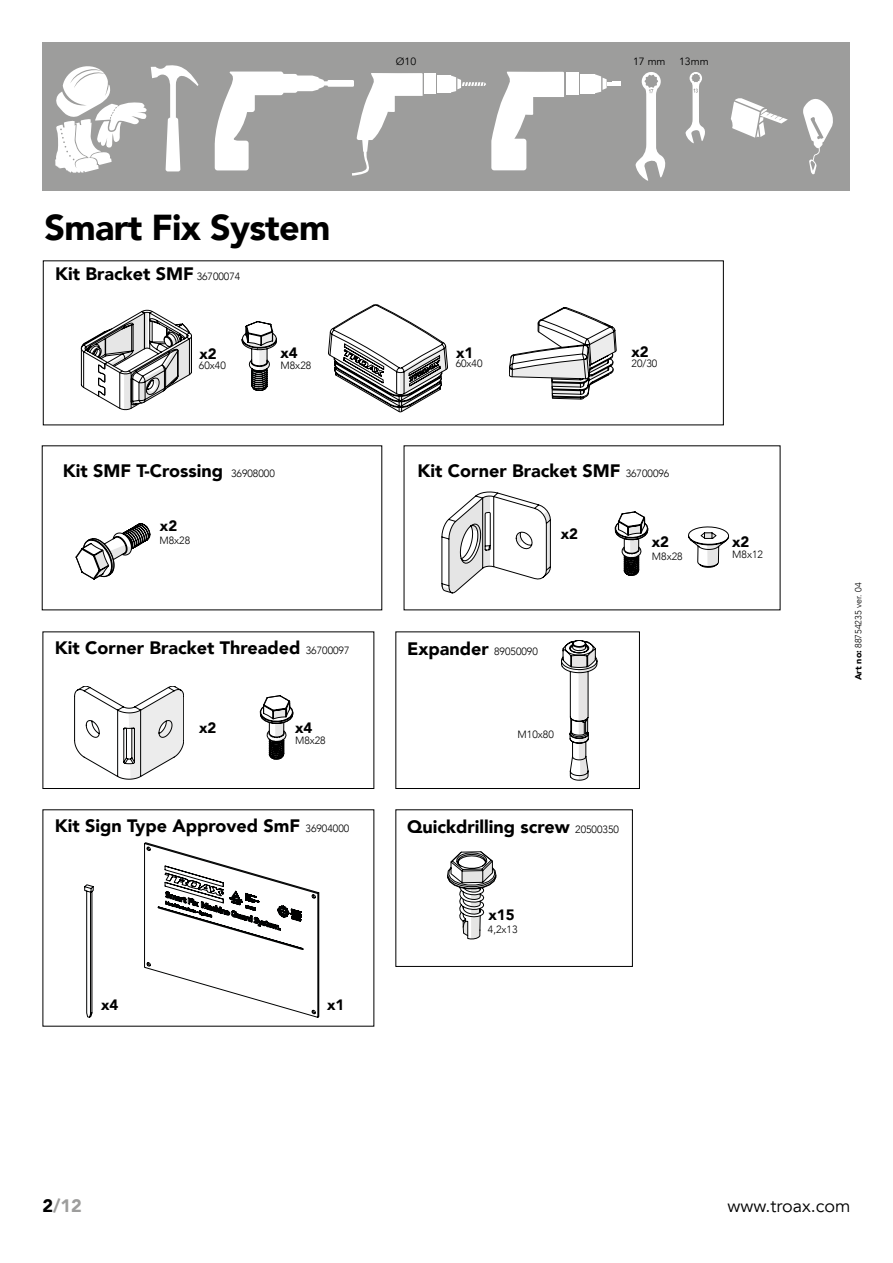
<style>
.page{position:relative;width:893px;height:1263px;background:#fff}
.page>*{position:absolute;margin:0;border:0;box-sizing:border-box;transform-origin:0 0}
.t1{font:900 36px "Avenir LT";letter-spacing:-.02em;color:#000}
.t2{font:900 18px "Avenir LT";color:#000}
.t3{font:18px "Avenir LT";color:#000}
.t4{font:900 18px "Avenir LT";color:#9d9d9c}
.t5{font:900 15px "Avenir LT";color:#000}
.t6{font:300 10.5px "Avenir LT";color:#000}
.t7{font:10.5px "Avenir LT";color:#000}
.t8{font:300 9px "Avenir LT";color:#000}
.s1{font-weight:300;font-size:10.5px}
.s2{font-weight:900}
.s3{color:#000}
</style>
<div class="page">
<div style="left:43px;top:631px;width:331px;height:158px;border:1px solid #000"></div>
<div style="left:395px;top:631px;width:245px;height:158px;border:1px solid #000"></div>
<div style="left:43px;top:43px;width:807px;height:148px;background:#9d9d9c"></div>
<svg style="left:731px;top:99px;width:57px;height:39px"></svg>
<svg style="left:55px;top:65px;width:144px;height:108px"></svg>
<svg style="left:636px;top:72px;width:29px;height:109px"></svg>
<svg style="left:686px;top:72px;width:19px;height:71px"></svg>
<svg style="left:803px;top:99px;width:30px;height:76px"></svg>
<div style="left:566px;top:73px;width:12px;height:22px;background:#fff"></div>
<div style="left:580px;top:74px;width:14px;height:19px;background:#fff"></div>
<div style="left:491px;top:139px;width:35px;height:31px;background:#fff;border-radius:3px"></div>
<svg style="left:594px;top:74px;width:27px;height:19px"></svg>
<svg style="left:509px;top:307px;width:107px;height:92px"></svg>
<svg style="left:688px;top:527px;width:41px;height:40px"></svg>
<svg style="left:242px;top:321px;width:35px;height:70px"></svg>
<svg style="left:328px;top:305px;width:120px;height:107px"></svg>
<svg style="left:442px;top:492px;width:109px;height:102px"></svg>
<svg style="left:81px;top:310px;width:111px;height:100px"></svg>
<svg style="left:76px;top:523px;width:74px;height:56px"></svg>
<svg style="left:561px;top:640px;width:36px;height:140px"></svg>
<svg style="left:74px;top:686px;width:110px;height:93px"></svg>
<svg style="left:615px;top:512px;width:33px;height:64px"></svg>
<svg style="left:260px;top:695px;width:33px;height:64px"></svg>
<svg style="left:215px;top:72px;width:208px;height:104px"></svg>
<div style="left:424px;top:74px;width:12px;height:20px;background:#fff"></div>
<div style="left:437px;top:75px;width:13px;height:18px;background:#fff"></div>
<svg style="left:450px;top:72px;width:114px;height:69px"></svg>
<div style="left:395px;top:809px;width:238px;height:158px;border:1px solid #000"></div>
<svg style="left:447px;top:851px;width:49px;height:88px"></svg>
<svg style="left:85px;top:885px;width:8px;height:132px"></svg>
<svg style="left:144px;top:842px;width:175px;height:175px"></svg>
<h1 class="t1" style="left:45px;top:206px;width:287px">Smart Fix System</h1>
<p class="t2" style="left:55px;top:263px;width:187px">Kit Bracket SMF <span class="s1">36700074</span></p>
<p class="t7" style="left:396px;top:56px;width:22px">Ø10</p>
<p class="t7" style="left:633px;top:55px;width:34px">17 mm</p>
<p class="t7" style="left:679px;top:55px;width:31px">13mm</p>
<p class="t5" style="left:280px;top:344px;width:19px">x4</p>
<p class="t5" style="left:456px;top:344px;width:19px">x1</p>
<p class="t5" style="left:632px;top:342px;width:19px">x2</p>
<p class="t5" style="left:199px;top:345px;width:19px">x2</p>
<p class="t6" style="left:632px;top:357px;width:27px">20/30</p>
<p class="t6" style="left:199px;top:359px;width:28px">60x40</p>
<p class="t6" style="left:280px;top:359px;width:32px">M8x28</p>
<p class="t6" style="left:456px;top:357px;width:28px">60x40</p>
<p class="t2" style="left:63px;top:460px;width:214px">Kit SMF T-Crossing <span class="s1">36908000</span></p>
<p class="t5" style="left:160px;top:517px;width:19px">x2</p>
<p class="t6" style="left:159px;top:534px;width:32px">M8x28</p>
<p class="t2" style="left:417px;top:460px;width:253px">Kit Corner Bracket SMF <span class="s1">36700096</span></p>
<p class="t5" style="left:561px;top:525px;width:19px">x2</p>
<p class="t5" style="left:652px;top:533px;width:19px">x2</p>
<p class="t5" style="left:732px;top:533px;width:19px">x2</p>
<p class="t6" style="left:652px;top:550px;width:32px">M8x28</p>
<p class="t6" style="left:732px;top:549px;width:32px">M8x12</p>
<p class="t2" style="left:55px;top:637px;width:296px">Kit Corner Bracket Threaded <span class="s1">36700097</span></p>
<p class="t2" style="left:407px;top:638px;width:132px">Expander <span class="s1">89050090</span></p>
<p class="t5" style="left:199px;top:719px;width:19px">x2</p>
<p class="t5" style="left:295px;top:719px;width:19px">x4</p>
<p class="t6" style="left:295px;top:734px;width:32px">M8x28</p>
<p class="t2" style="left:55px;top:815px;width:296px">Kit Sign Type Approved SmF <span class="s1">36904000</span></p>
<p class="t5" style="left:101px;top:996px;width:19px">x4</p>
<p class="t5" style="left:327px;top:996px;width:19px">x1</p>
<p class="t6" style="left:518px;top:728px;width:38px">M10x80</p>
<p class="t2" style="left:407px;top:816px;width:213px">Quickdrilling screw <span class="s1">20500350</span></p>
<p class="t5" style="left:488px;top:906px;width:28px">x15</p>
<p class="t6" style="left:488px;top:923px;width:31px">4,2x13</p>
<p class="t8" style="left:853px;top:680px;width:99px;rotate:-90deg"><span class="s2">Art no:</span> 88754235 ver. 04</p>
<p class="t4" style="left:43px;top:1195px;width:41px"><span class="s3">2</span>/12</p>
<p class="t3" style="left:727px;top:1195px;width:125px">www.troax.com</p>
</div>
